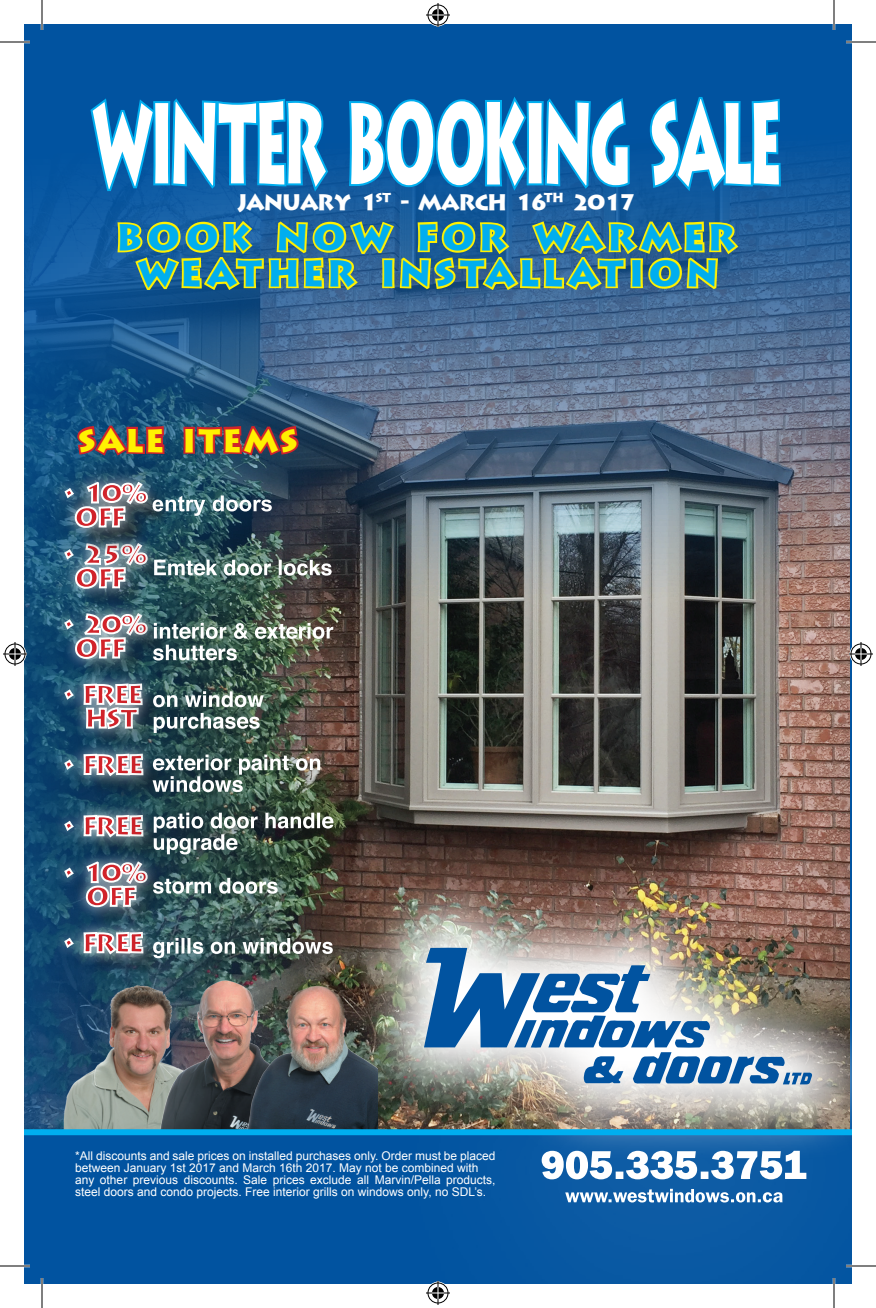
<style>
.page{position:relative;width:876px;height:1308px;background:#fff}
.page>*{position:absolute;margin:0;border:0;box-sizing:border-box;transform-origin:0 0}
.t1{font:112px "Austere Black Caps SSK";color:#fff;scale:.5 1}
.t2{font:36px/36px "Austere Black Caps SSK";letter-spacing:.17em;color:#00aeef;text-align:center}
.t3{font:32px "Austere Black Caps SSK";letter-spacing:.11em;color:#fff101}
.t4{font:22px "Austere Black Caps SSK";color:#fff}
.t5{font:12px/12px "Arial";color:#fff}
</style>
<div class="page">
<div style="left:24px;top:24px;width:828px;height:1260px;background:#0153a0"></div>
<img style="left:24px;top:24px;width:826px;height:1105px">
<svg style="left:88px;top:95px;width:242px;height:101px"></svg>
<svg style="left:347px;top:92px;width:285px;height:103px"></svg>
<svg style="left:648px;top:95px;width:135px;height:100px"></svg>
<div style="left:29px;top:444px;width:341px;height:551px;background:#231f20;opacity:.89"></div>
<svg style="left:153px;top:938px;width:180px;height:20px;background:#788685"></svg>
<img style="left:63px;top:860px;width:215px;height:48px">
<img style="left:154px;top:813px;width:180px;height:41px">
<img style="left:153px;top:755px;width:167px;height:37px">
<svg style="left:154px;top:713px;width:106px;height:20px;background:#718483"></svg>
<svg style="left:153px;top:691px;width:111px;height:16px;background:#819490"></svg>
<img style="left:63px;top:612px;width:270px;height:49px">
<img style="left:63px;top:542px;width:269px;height:48px">
<div style="left:53px;top:470px;width:107px;height:46px;background:#fff;opacity:.75"></div>
<div style="left:78px;top:510px;width:72px;height:42px;background:#231f20;opacity:.75"></div>
<div style="left:62px;top:494px;width:76px;height:46px;background:#fff;opacity:.75"></div>
<svg style="left:115px;top:218px;width:626px;height:75px;background:#75935e"></svg>
<div style="left:345px;top:923px;width:507px;height:361px;background:#0757a2"></div>
<svg style="left:565px;top:1189px;width:218px;height:14px"></svg>
<svg style="left:542px;top:1161px;width:264px;height:18px"></svg>
<svg style="left:75px;top:424px;width:92px;height:34px;background:#6d3d56"></svg>
<svg style="left:181px;top:424px;width:120px;height:34px;background:#73394a"></svg>
<img style="left:64px;top:975px;width:94px;height:154px">
<img style="left:158px;top:968px;width:135px;height:161px">
<img style="left:245px;top:973px;width:105px;height:156px">
<img style="left:350px;top:872px;width:502px;height:289px">
<img style="left:424px;top:948px;width:388px;height:136px">
<div style="left:24px;top:1129px;width:828px;height:6px;background:#00aeef"></div>
<img style="left:63px;top:480px;width:209px;height:49px">
<hr style="left:0;top:41px;width:30px;height:2px;background:#fff">
<hr style="left:846px;top:41px;width:30px;height:2px;background:#fff">
<hr style="left:0;top:1265px;width:30px;height:2px;background:#fff">
<hr style="left:846px;top:1265px;width:30px;height:2px;background:#fff">
<hr style="left:41px;top:0;width:2px;height:30px;background:#fff">
<hr style="left:41px;top:1278px;width:2px;height:30px;background:#fff">
<hr style="left:833px;top:0;width:2px;height:30px;background:#fff">
<hr style="left:833px;top:1278px;width:2px;height:30px;background:#fff">
<hr style="left:0;top:42px;width:30px;height:1px;background:#000">
<hr style="left:846px;top:42px;width:30px;height:1px;background:#000">
<hr style="left:0;top:1266px;width:30px;height:1px;background:#000">
<hr style="left:846px;top:1266px;width:30px;height:1px;background:#000">
<hr style="left:42px;top:0;width:1px;height:30px;background:#000">
<hr style="left:42px;top:1278px;width:1px;height:30px;background:#000">
<hr style="left:834px;top:0;width:1px;height:30px;background:#000">
<hr style="left:834px;top:1278px;width:1px;height:30px;background:#000">
<svg style="left:426px;top:3px;width:24px;height:24px"></svg>
<svg style="left:426px;top:1281px;width:24px;height:24px"></svg>
<svg style="left:3px;top:642px;width:24px;height:24px"></svg>
<svg style="left:849px;top:642px;width:24px;height:24px"></svg>
<h1 class="t1" style="left:91px;top:73px;width:1380px">WINTER BOOKING SALE</h1>
<h3 class="t4" style="left:236px;top:188px;width:401px">JANUARY 1<sup>ST</sup> - MARCH 16<sup>TH</sup> 2017</h3>
<h2 class="t2" style="left:119px;top:219px;width:619px">BOOK NOW FOR WARMER<br>WEATHER INSTALLATION</h2>
<h3 class="t3" style="left:79px;top:420px;width:219px">SALE ITEMS</h3>
<p class="t5" style="left:75px;top:1150px;width:422px">*All discounts and sale prices on installed purchases only. Order must be placed between January 1st 2017 and March 16th 2017. May not be combined with any other previous discounts. Sale prices exclude all Marvin/Pella products, steel doors and condo projects. Free interior grills on windows only, no SDL’s.</p>
</div>
